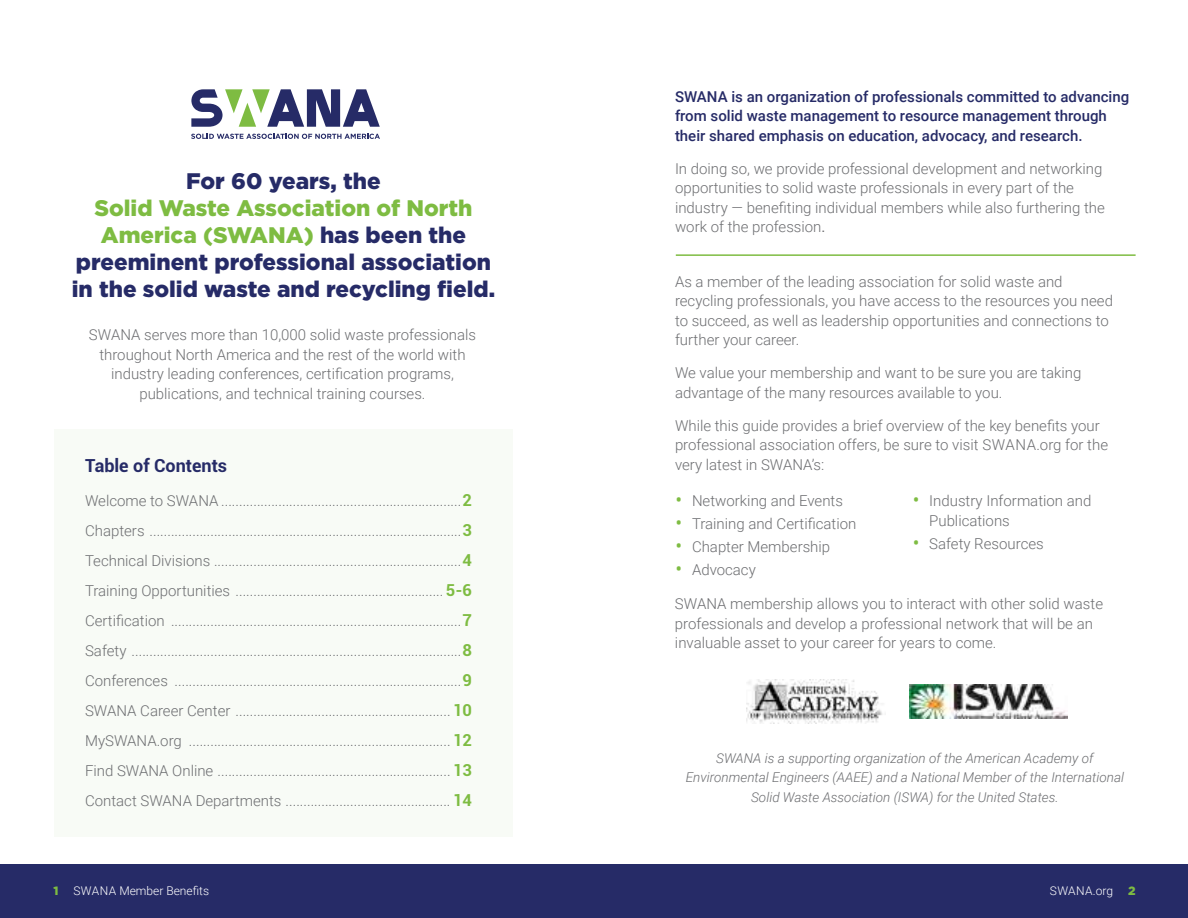
<style>
.page{position:relative;width:1188px;height:918px;background:#fff}
.page>*{position:absolute;margin:0;border:0;box-sizing:border-box;transform-origin:0 0}
.t1{font:900 22.5px/27px "Gotham";color:#262b67;text-align:center}
.t2{font:700 18px "Roboto";color:#262b67}
.t3{font:300 15px/19.5px "Roboto";color:#6d6e71}
.t4{font:500 15px/19.5px "Roboto";color:#262b67}
.t5{font:italic 300 13.5px/19.5px "Roboto";color:#6d6e71;text-align:center}
.t6{font:300 12px "Roboto";color:#fff}
.t7{font:300 12px "Roboto";letter-spacing:.025em;color:#fff}
.s1{color:#7ebc42}
.s2{font-weight:700;font-size:16.5px;color:#7ebc42}
.s3{font-family:"Gotham";font-weight:900;color:#7ebc42}
.s4{font-weight:400}
</style>
<div class="page">
<div style="left:54px;top:429px;width:459px;height:408px;background:#f8fbf6"></div>
<svg style="left:191px;top:89px;width:189px;height:38px"></svg>
<svg style="left:191px;top:134px;width:189px;height:5px"></svg>
<div style="left:0;top:864px;width:1188px;height:54px;background:#262b67"></div>
<hr style="left:676px;top:254px;width:460px;height:2px;background:#7ebc42">
<img style="left:909px;top:684px;width:159px;height:35px">
<img style="left:747px;top:679px;width:136px;height:45px">
<h1 class="t1" style="left:186px;top:167px;width:196px">For 60 years, the</h1>
<h1 class="t1" style="left:72px;top:194px;width:425px"><span class="s1">Solid Waste Association of North America (SWANA)</span> has been the preeminent professional association in the solid waste and recycling field.</h1>
<p class="t3" style="left:89px;top:324px;width:389px;text-align:center">SWANA serves more than 10,000 solid waste professionals throughout North America and the rest of the world with industry leading conferences, certification programs, publications, and technical training courses.</p>
<p class="t2" style="left:85px;top:453px;width:144px">Table of Contents</p>
<p class="t3" style="left:85px;top:485px;width:389px;line-height:30px;text-align:justify">Welcome to SWANA ...................................................................<span class="s2">2<br></span>Chapters .......................................................................................<span class="s2">3<br></span>Technical Divisions .....................................................................<span class="s2">4<br></span>Training Opportunities .......................................................... <span class="s2">5-6<br></span>Certification .................................................................................<span class="s2">7<br></span>Safety ............................................................................................<span class="s2">8<br></span>Conferences ................................................................................<span class="s2">9<br></span>SWANA Career Center ............................................................ <span class="s2">10<br></span>MySWANA.org ......................................................................... <span class="s2">12<br></span>Find SWANA Online ................................................................. <span class="s2">13<br></span>Contact SWANA Departments .............................................. <span class="s2">14</span></p>
<p class="t6" style="left:53px;top:883px;width:157px"><span class="s3">1</span> SWANA Member Benefits</p>
<p class="t4" style="left:675px;top:86px;width:456px">SWANA is an organization of professionals committed to advancing from solid waste management to resource management through their shared emphasis on education, advocacy, and research.</p>
<p class="t3" style="left:675px;top:158px;width:431px">In doing so, we provide professional development and networking opportunities to solid waste professionals in every part of the industry — benefiting individual members while also furthering the work of the profession<span class="s4">.</span></p>
<p class="t3" style="left:675px;top:271px;width:440px">As a member of the leading association for solid waste and recycling professionals, you have access to the resources you need to succeed, as well as leadership opportunities and connections to further your career.</p>
<p class="t3" style="left:675px;top:363px;width:408px">We value your membership and want to be sure you are taking advantage of the many resources available to you.</p>
<p class="t3" style="left:675px;top:415px;width:435px">While this guide provides a brief overview of the key benefits your professional association offers, be sure to visit SWANA.org for the very latest in SWANA’s:</p>
<p class="t3" style="left:676px;top:490px;width:169px"><span class="s2">•</span> Networking and Events</p>
<p class="t3" style="left:676px;top:514px;width:182px"><span class="s2">•</span> Training and Certification</p>
<p class="t3" style="left:676px;top:537px;width:156px"><span class="s2">•</span> Chapter Membership</p>
<p class="t3" style="left:676px;top:560px;width:82px"><span class="s2">•</span> Advocacy</p>
<p class="t3" style="left:929px;top:490px;width:164px;text-indent:-16px"><span class="s2">•</span> Industry Information and<br>Publications</p>
<p class="t3" style="left:913px;top:533px;width:132px"><span class="s2">•</span> Safety Resources</p>
<p class="t3" style="left:675px;top:594px;width:430px">SWANA membership allows you to interact with other solid waste professionals and develop a professional network that will be an invaluable asset to your career for years to come.</p>
<p class="t5" style="left:686px;top:748px;width:440px">SWANA is a supporting organization of the American Academy of<br>Environmental Engineers (AAEE) and a National Member of the International<br>Solid Waste Association (ISWA) for the United States.</p>
<p class="t7" style="left:1050px;top:883px;width:87px">SWANA.org <span class="s3">2</span></p>
</div>
